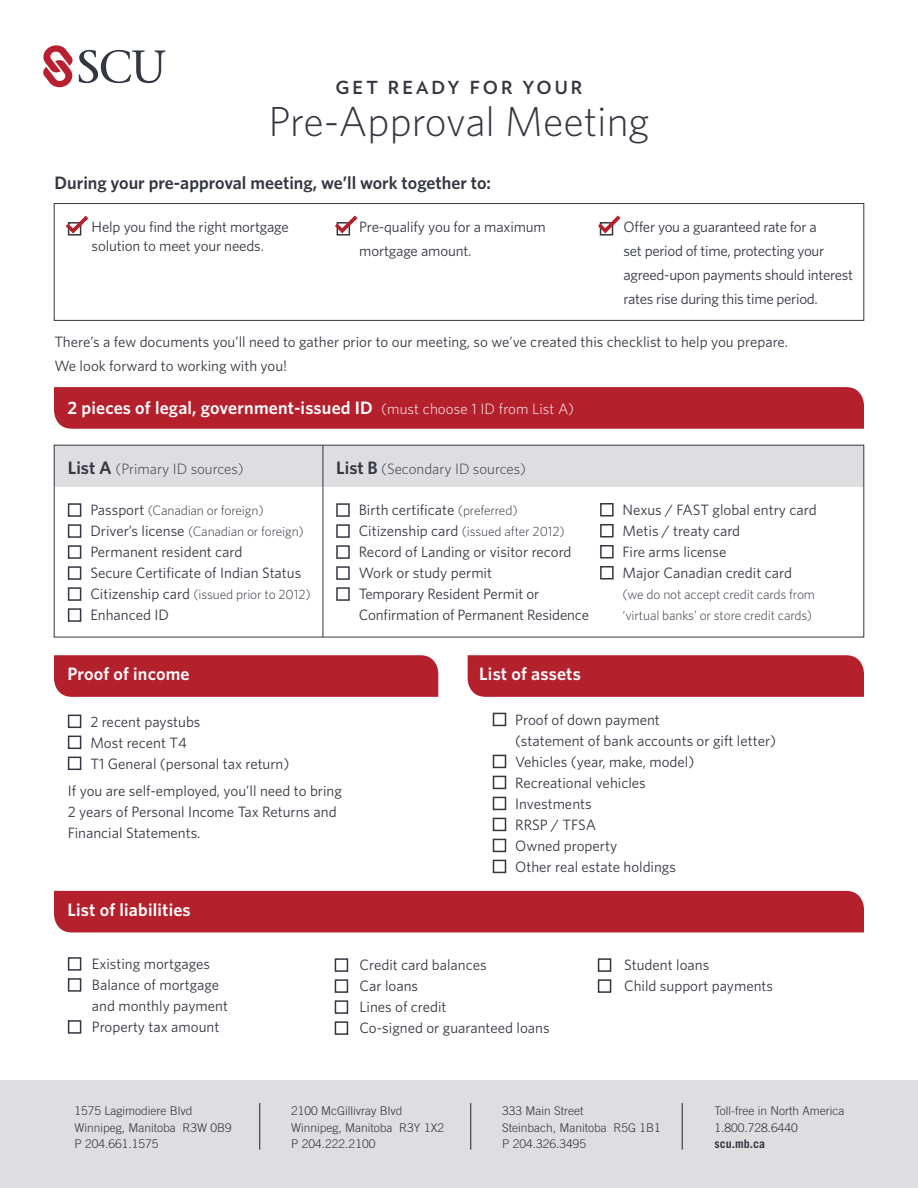
<style>
.page{position:relative;width:918px;height:1188px;background:#fff}
.page>*{position:absolute;margin:0;border:0;box-sizing:border-box;transform-origin:0 0}
.t1{font:300 42px "Whitney";color:#343741}
.t2{font:600 18px "Whitney";letter-spacing:.01em;color:#fff}
.t3{font:600 18px "Whitney";color:#343741}
.t4{font:700 18px "Verlag";letter-spacing:.17em;color:#343741}
.t5{font:15px/21px "Whitney";color:#343741}
.t6{font:15px/24px "Whitney";letter-spacing:-.02em;color:#343741}
.t7{font:300 15px "Whitney";color:#343741}
.t8{font:300 13.5px/21px "Whitney";letter-spacing:-.01em;color:#343741}
.t9{font:300 12px/17px "Trade Gothic";color:#343741}
.t10{font:700 12px "Trade Gothic";color:#343741}
.s1{font-weight:300;font-size:15px}
.s2{font-weight:600;font-size:18px}
.s3{font-weight:400;font-size:15px}
.s4{font-weight:300;font-size:13.5px}
</style>
<div class="page">
<div style="left:0;top:1080px;width:918px;height:108px;background:#dedee1"></div>
<div style="left:54px;top:203px;width:810px;height:118px;border:1px solid #343741"></div>
<div style="left:54px;top:445px;width:810px;height:42px;background:#dedee1"></div>
<div style="left:68px;top:503px;width:13px;height:14px;background:#fff;border:2px solid #343741"></div>
<div style="left:68px;top:524px;width:13px;height:14px;background:#fff;border:2px solid #343741"></div>
<div style="left:68px;top:545px;width:13px;height:14px;background:#fff;border:2px solid #343741"></div>
<div style="left:68px;top:566px;width:13px;height:14px;background:#fff;border:2px solid #343741"></div>
<div style="left:68px;top:587px;width:13px;height:14px;background:#fff;border:2px solid #343741"></div>
<div style="left:68px;top:608px;width:13px;height:14px;background:#fff;border:2px solid #343741"></div>
<div style="left:336px;top:503px;width:14px;height:14px;background:#fff;border:2px solid #343741"></div>
<div style="left:336px;top:524px;width:14px;height:14px;background:#fff;border:2px solid #343741"></div>
<div style="left:336px;top:545px;width:14px;height:14px;background:#fff;border:2px solid #343741"></div>
<div style="left:336px;top:566px;width:14px;height:14px;background:#fff;border:2px solid #343741"></div>
<div style="left:336px;top:587px;width:14px;height:14px;background:#fff;border:2px solid #343741"></div>
<div style="left:600px;top:503px;width:14px;height:14px;background:#fff;border:2px solid #343741"></div>
<div style="left:600px;top:524px;width:14px;height:14px;background:#fff;border:2px solid #343741"></div>
<div style="left:600px;top:545px;width:14px;height:14px;background:#fff;border:2px solid #343741"></div>
<div style="left:600px;top:566px;width:14px;height:14px;background:#fff;border:2px solid #343741"></div>
<div style="left:54px;top:387px;width:810px;height:42px;background:#b5202d"></div>
<svg style="left:43px;top:45px;width:122px;height:42px"></svg>
<div style="left:68px;top:715px;width:13px;height:13px;background:#fff;border:2px solid #343741"></div>
<div style="left:68px;top:736px;width:13px;height:13px;background:#fff;border:2px solid #343741"></div>
<div style="left:68px;top:757px;width:13px;height:13px;background:#fff;border:2px solid #343741"></div>
<div style="left:54px;top:655px;width:384px;height:42px;background:#b5202d"></div>
<div style="left:468px;top:655px;width:396px;height:42px;background:#b5202d"></div>
<hr style="left:323px;top:445px;width:1px;height:192px;background:#343741">
<svg style="left:68px;top:234px;width:13px;height:2px"></svg>
<svg style="left:337px;top:234px;width:13px;height:2px"></svg>
<svg style="left:600px;top:234px;width:13px;height:2px"></svg>
<div style="left:493px;top:713px;width:13px;height:13px;background:#fff;border:2px solid #343741"></div>
<div style="left:493px;top:755px;width:13px;height:13px;background:#fff;border:2px solid #343741"></div>
<div style="left:493px;top:776px;width:13px;height:13px;background:#fff;border:2px solid #343741"></div>
<div style="left:493px;top:797px;width:13px;height:13px;background:#fff;border:2px solid #343741"></div>
<div style="left:493px;top:818px;width:13px;height:13px;background:#fff;border:2px solid #343741"></div>
<div style="left:493px;top:839px;width:13px;height:13px;background:#fff;border:2px solid #343741"></div>
<div style="left:493px;top:860px;width:13px;height:13px;background:#fff;border:2px solid #343741"></div>
<div style="left:54px;top:891px;width:810px;height:41px;background:#b5202d"></div>
<div style="left:68px;top:957px;width:13px;height:14px;background:#fff;border:2px solid #343741"></div>
<div style="left:68px;top:978px;width:13px;height:14px;background:#fff;border:2px solid #343741"></div>
<div style="left:68px;top:1020px;width:13px;height:14px;background:#fff;border:2px solid #343741"></div>
<div style="left:335px;top:958px;width:13px;height:14px;background:#fff;border:2px solid #343741"></div>
<div style="left:335px;top:979px;width:13px;height:14px;background:#fff;border:2px solid #343741"></div>
<div style="left:335px;top:1000px;width:13px;height:14px;background:#fff;border:2px solid #343741"></div>
<div style="left:335px;top:1021px;width:13px;height:14px;background:#fff;border:2px solid #343741"></div>
<div style="left:598px;top:958px;width:13px;height:14px;background:#fff;border:2px solid #343741"></div>
<div style="left:598px;top:979px;width:13px;height:14px;background:#fff;border:2px solid #343741"></div>
<hr style="left:470px;top:1103px;width:1px;height:47px;background:#343741">
<hr style="left:259px;top:1103px;width:1px;height:47px;background:#343741">
<hr style="left:682px;top:1103px;width:1px;height:47px;background:#343741">
<svg style="left:65px;top:215px;width:24px;height:19px"></svg>
<svg style="left:335px;top:215px;width:23px;height:19px"></svg>
<svg style="left:598px;top:215px;width:23px;height:19px"></svg>
<div style="left:54px;top:445px;width:810px;height:192px;border:1px solid #343741"></div>
<p class="t4" style="left:336px;top:74px;width:248px">GET READY FOR YOUR</p>
<h1 class="t1" style="left:268px;top:93px;width:383px">Pre-Approval Meeting</h1>
<p class="t3" style="left:54px;top:170px;width:438px">During your pre-approval meeting, we’ll work together to:</p>
<p class="t5" style="left:92px;top:216px;width:199px;line-height:19.5px">Help you find the right mortgage solution to meet your needs.</p>
<p class="t5" style="left:359px;top:214px;width:188px;line-height:24px">Pre-qualify you for a maximum mortgage amount.</p>
<p class="t6" style="left:624px;top:214px;width:231px">Offer you a guaranteed rate for a<br>set period of time, protecting your agreed-upon payments should interest rates rise during this time period.</p>
<p class="t5" style="left:54px;top:329px;width:735px;line-height:24px">There’s a few documents you’ll need to gather prior to our meeting, so we’ve created this checklist to help you prepare.<br>We look forward to working with you!</p>
<p class="t2" style="left:68px;top:395px;width:508px">2 pieces of legal, government-issued ID <span class="s1">(must choose 1 ID from List A)</span></p>
<p class="t7" style="left:68px;top:459px;width:177px"><span class="s2">List A</span> (Primary ID sources)</p>
<p class="t8" style="left:90px;top:500px;width:215px"><span class="s3">Passport</span> (Canadian or foreign)<br><span class="s3">Driver’s license</span> (Canadian or foreign)</p>
<p class="t5" style="left:90px;top:541px;width:213px">Permanent resident card<br>Secure Certificate of Indian Status</p>
<p class="t8" style="left:90px;top:584px;width:222px"><span class="s3">Citizenship card</span> (issued prior to 2012)</p>
<p class="t5" style="left:90px;top:604px;width:80px">Enhanced ID</p>
<p class="t2" style="left:68px;top:662px;width:124px">Proof of income</p>
<p class="t7" style="left:336px;top:459px;width:191px"><span class="s2">List B</span> (Secondary ID sources)</p>
<p class="t5" style="left:359px;top:499px;width:160px">Birth certificate <span class="s4">(preferred)</span></p>
<p class="t8" style="left:359px;top:521px;width:208px"><span class="s3">Citizenship card</span> (issued after 2012)</p>
<p class="t5" style="left:359px;top:541px;width:232px">Record of Landing or visitor record<br>Work or study permit<br>Temporary Resident Permit or<br>Confirmation of Permanent Residence</p>
<p class="t2" style="left:479px;top:662px;width:103px">List of assets</p>
<p class="t5" style="left:623px;top:499px;width:196px">Nexus / FAST global entry card<br>Metis / treaty card<br>Fire arms license<br>Major Canadian credit card</p>
<p class="t8" style="left:623px;top:583px;width:194px">(we do not accept credit cards from ‘virtual banks’ or store credit cards)</p>
<p class="t5" style="left:90px;top:711px;width:201px">2 recent paystubs<br>Most recent T4<br>T1 General (personal tax return)</p>
<p class="t5" style="left:68px;top:780px;width:276px">If you are self-employed, you’ll need to bring<br>2 years of Personal Income Tax Returns and<br>Financial Statements.</p>
<p class="t2" style="left:68px;top:898px;width:125px">List of liabilities</p>
<p class="t5" style="left:515px;top:709px;width:262px">Proof of down payment<br>(statement of bank accounts or gift letter)<br>Vehicles (year, make, model)<br>Recreational vehicles<br>Investments<br>RRSP / TFSA<br>Owned property<br>Other real estate holdings</p>
<p class="t5" style="left:92px;top:953px;width:138px">Existing mortgages<br>Balance of mortgage and monthly payment<br>Property tax amount</p>
<p class="t5" style="left:360px;top:954px;width:192px">Credit card balances<br>Car loans<br>Lines of credit<br>Co-signed or guaranteed loans</p>
<p class="t5" style="left:624px;top:954px;width:150px">Student loans<br>Child support payments</p>
<p class="t9" style="left:75px;top:1102px;width:159px">1575 Lagimodiere Blvd<br>Winnipeg, Manitoba R3W 0B9<br>P 204.661.1575</p>
<p class="t9" style="left:291px;top:1102px;width:154px">2100 McGillivray Blvd<br>Winnipeg, Manitoba R3Y 1X2<br>P 204.222.2100</p>
<p class="t9" style="left:502px;top:1102px;width:160px">333 Main Street<br>Steinbach, Manitoba R5G 1B1<br>P 204.326.3495</p>
<p class="t9" style="left:714px;top:1102px;width:132px">Toll-free in North America<br>1.800.728.6440</p>
<p class="t10" style="left:714px;top:1137px;width:52px">scu.mb.ca</p>
</div>
